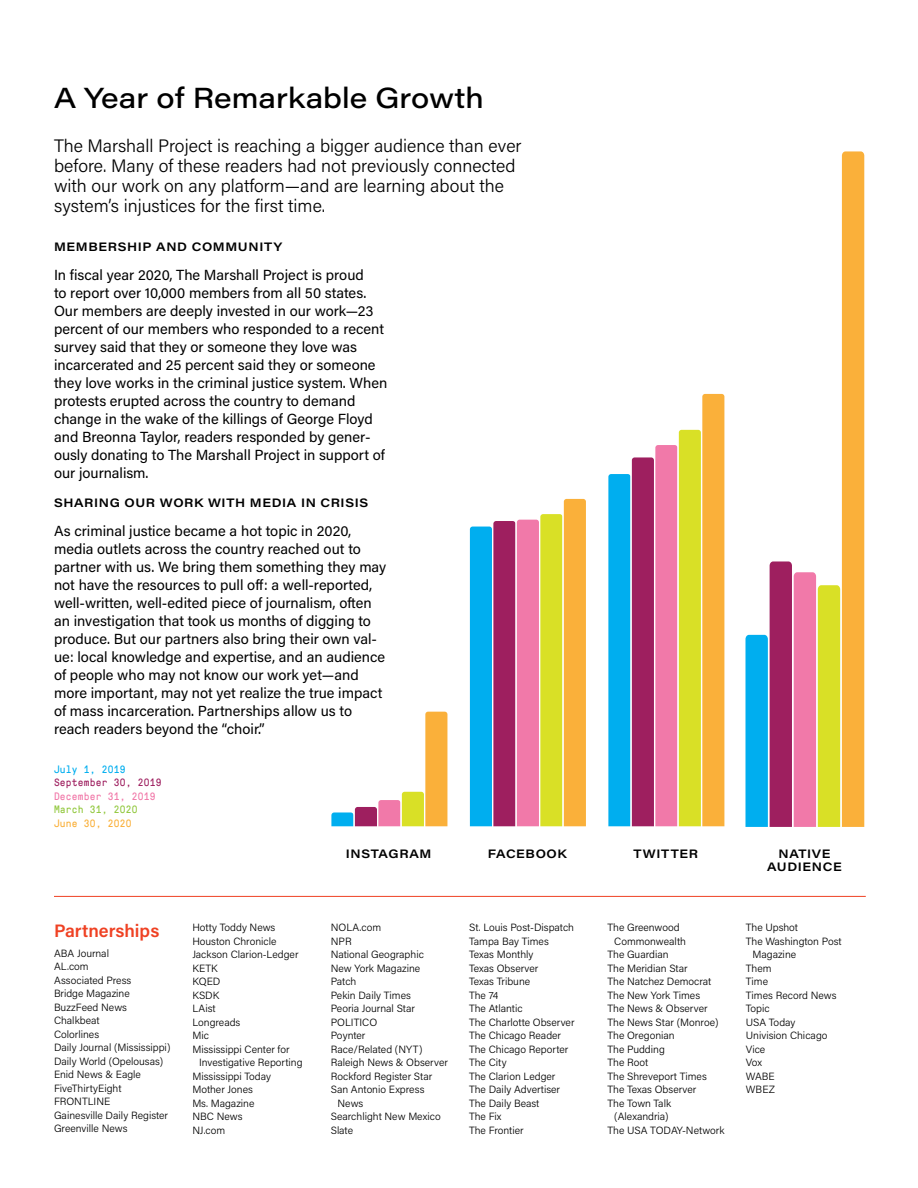
<style>
.page{position:relative;width:918px;height:1188px;background:#fff}
.page>*{position:absolute;margin:0;border:0;box-sizing:border-box;transform-origin:0 0}
.t1{font:500 28.5px "Acumin Pro Wide";color:#000}
.Paragraph_Style_1{font:300 18px/20.2px "Acumin Pro";color:#000}
.Paragraph_Style_1-2{font:600 18px "Acumin Pro";color:#ef4123}
.Paragraph_Style_1-3{font:14.7px/18px "Acumin Pro";color:#000}
.Paragraph_Style_1-4{font:600 12px/13.5px "Acumin Pro Wide";letter-spacing:.055em;color:#000;text-align:center}
.t2{font:300 10.5px/13.5px "Acumin Pro";color:#000}
.t3{font:10.5px "GT Pressura Mono";letter-spacing:.02em;color:#9e1f5f}
.t4{font:10.5px "GT Pressura Mono";letter-spacing:.02em;color:#f179a9}
.t5{font:10.5px "GT Pressura Mono";letter-spacing:.02em;color:#92c83e}
.t6{font:10.5px "GT Pressura Mono";letter-spacing:.02em;color:#fab03a}
.t7{font:10.5px "GT Pressura Mono";letter-spacing:.02em;color:#00aeef}
</style>
<div class="page">
<svg style="left:331px;top:711px;width:117px;height:116px"></svg>
<svg style="left:469px;top:498px;width:117px;height:329px;background:#b99d80"></svg>
<svg style="left:608px;top:393px;width:117px;height:434px;background:#bca28b"></svg>
<svg style="left:745px;top:151px;width:119px;height:676px"></svg>
<hr style="left:54px;top:896px;width:812px;height:1px;background:#ef4123">
<p class="t1" style="left:54px;top:78px;width:431px">A Year of Remarkable Growth</p>
<p class="Paragraph_Style_1" style="left:54px;top:135px;width:469px">The Marshall Project is reaching a bigger audience than ever before. Many of these readers had not previously connected with our work on any platform—and are learning about the system’s injustices for the first time.</p>
<p class="Paragraph_Style_1-4" style="left:54px;top:240px;width:230px">MEMBERSHIP AND COMMUNITY</p>
<p class="Paragraph_Style_1-3" style="left:54px;top:265px;width:335px">In fiscal year 2020, The Marshall Project is proud<br>to report over 10,000 members from all 50 states.<br>Our members are deeply invested in our work—23 percent of our members who responded to a recent survey said that they or someone they love was incarcerated and 25 percent said they or someone they love works in the criminal justice system. When protests erupted across the country to demand change in the wake of the killings of George Floyd and Breonna Taylor, readers responded by gener&shy;ously donating to The Marshall Project in support of our journalism.</p>
<p class="Paragraph_Style_1-4" style="left:54px;top:495px;width:316px">SHARING OUR WORK WITH MEDIA IN CRISIS</p>
<p class="Paragraph_Style_1-3" style="left:54px;top:521px;width:334px">As criminal justice became a hot topic in 2020, media outlets across the country reached out to partner with us. We bring them something they may not have the resources to pull off: a well-reported, well-written, well-edited piece of journalism, often an investigation that took us months of digging to produce. But our partners also bring their own val&shy;ue: local knowledge and expertise, and an audience of people who may not know our work yet—and more important, may not yet realize the true impact of mass incarceration. Partnerships allow us to reach readers beyond the “choir.”</p>
<p class="t7" style="left:54px;top:762px;width:73px">July 1, 2019</p>
<p class="t3" style="left:54px;top:775px;width:109px">September 30, 2019</p>
<p class="t4" style="left:54px;top:789px;width:103px">December 31, 2019</p>
<p class="t5" style="left:54px;top:802px;width:85px">March 31, 2020</p>
<p class="t6" style="left:54px;top:816px;width:79px">June 30, 2020</p>
<p class="Paragraph_Style_1-2" style="left:54px;top:918px;width:107px">Partnerships</p>
<p class="t2" style="left:54px;top:946px;width:57px">ABA Journal</p>
<p class="t2" style="left:54px;top:960px;width:36px">AL.com</p>
<p class="t2" style="left:54px;top:973px;width:79px">Associated Press</p>
<p class="t2" style="left:54px;top:987px;width:77px">Bridge Magazine</p>
<p class="t2" style="left:54px;top:1000px;width:75px">BuzzFeed News</p>
<p class="t2" style="left:54px;top:1014px;width:47px">Chalkbeat</p>
<p class="t2" style="left:54px;top:1027px;width:47px">Colorlines</p>
<p class="t2" style="left:54px;top:1041px;width:118px">Daily Journal (Mississippi)</p>
<p class="t2" style="left:54px;top:1054px;width:111px">Daily World (Opelousas)</p>
<p class="t2" style="left:54px;top:1068px;width:89px">Enid News &amp; Eagle</p>
<p class="t2" style="left:54px;top:1081px;width:69px">FiveThirtyEight</p>
<p class="t2" style="left:54px;top:1095px;width:58px">FRONTLINE</p>
<p class="t2" style="left:54px;top:1108px;width:116px">Gainesville Daily Register</p>
<p class="t2" style="left:54px;top:1122px;width:75px">Greenville News</p>
<p class="t2" style="left:192px;top:920px;width:85px">Hotty Toddy News</p>
<p class="t2" style="left:192px;top:934px;width:86px">Houston Chronicle</p>
<p class="t2" style="left:192px;top:947px;width:108px">Jackson Clarion-Ledger</p>
<p class="t2" style="left:192px;top:961px;width:27px">KETK</p>
<p class="t2" style="left:192px;top:974px;width:30px">KQED</p>
<p class="t2" style="left:192px;top:988px;width:28px">KSDK</p>
<p class="t2" style="left:192px;top:1001px;width:25px">LAist</p>
<p class="t2" style="left:192px;top:1015px;width:50px">Longreads</p>
<p class="t2" style="left:192px;top:1028px;width:18px">Mic</p>
<p class="t2" style="left:199px;top:1042px;width:105px;text-indent:-7px">Mississippi Center for<br>Investigative Reporting</p>
<p class="t2" style="left:192px;top:1069px;width:80px">Mississippi Today</p>
<p class="t2" style="left:192px;top:1082px;width:62px">Mother Jones</p>
<p class="t2" style="left:192px;top:1096px;width:64px">Ms. Magazine</p>
<p class="t2" style="left:192px;top:1109px;width:52px">NBC News</p>
<p class="t2" style="left:192px;top:1123px;width:34px">NJ.com</p>
<p class="Paragraph_Style_1-4" style="left:346px;top:846px;width:87px">INSTAGRAM</p>
<p class="t2" style="left:331px;top:920px;width:52px">NOLA.com</p>
<p class="t2" style="left:331px;top:934px;width:22px">NPR</p>
<p class="t2" style="left:331px;top:947px;width:95px">National Geographic</p>
<p class="t2" style="left:331px;top:961px;width:91px">New York Magazine</p>
<p class="t2" style="left:331px;top:974px;width:27px">Patch</p>
<p class="t2" style="left:331px;top:988px;width:82px">Pekin Daily Times</p>
<p class="t2" style="left:331px;top:1001px;width:86px">Peoria Journal Star</p>
<p class="t2" style="left:331px;top:1015px;width:48px">POLITICO</p>
<p class="t2" style="left:331px;top:1028px;width:36px">Poynter</p>
<p class="t2" style="left:331px;top:1042px;width:93px">Race/Related (NYT)</p>
<p class="t2" style="left:331px;top:1055px;width:119px">Raleigh News &amp; Observer</p>
<p class="t2" style="left:331px;top:1069px;width:103px">Rockford Register Star</p>
<p class="t2" style="left:338px;top:1082px;width:89px;text-indent:-7px">San Antonio Express<br>News</p>
<p class="t2" style="left:331px;top:1109px;width:111px">Searchlight New Mexico</p>
<p class="t2" style="left:331px;top:1123px;width:24px">Slate</p>
<p class="Paragraph_Style_1-4" style="left:488px;top:846px;width:81px">FACEBOOK</p>
<p class="Paragraph_Style_1-4" style="left:634px;top:846px;width:66px">TWITTER</p>
<p class="Paragraph_Style_1-4" style="left:767px;top:846px;width:76px">NATIVE<br>AUDIENCE</p>
<p class="t2" style="left:469px;top:920px;width:106px">St. Louis Post-Dispatch</p>
<p class="t2" style="left:469px;top:934px;width:81px">Tampa Bay Times</p>
<p class="t2" style="left:469px;top:947px;width:66px">Texas Monthly</p>
<p class="t2" style="left:469px;top:961px;width:71px">Texas Observer</p>
<p class="t2" style="left:469px;top:974px;width:63px">Texas Tribune</p>
<p class="t2" style="left:469px;top:988px;width:31px">The 74</p>
<p class="t2" style="left:469px;top:1001px;width:55px">The Atlantic</p>
<p class="t2" style="left:469px;top:1015px;width:107px">The Charlotte Observer</p>
<p class="t2" style="left:469px;top:1028px;width:94px">The Chicago Reader</p>
<p class="t2" style="left:469px;top:1042px;width:101px">The Chicago Reporter</p>
<p class="t2" style="left:469px;top:1055px;width:39px">The City</p>
<p class="t2" style="left:469px;top:1069px;width:88px">The Clarion Ledger</p>
<p class="t2" style="left:469px;top:1082px;width:93px">The Daily Advertiser</p>
<p class="t2" style="left:469px;top:1096px;width:72px">The Daily Beast</p>
<p class="t2" style="left:469px;top:1109px;width:34px">The Fix</p>
<p class="t2" style="left:469px;top:1123px;width:56px">The Frontier</p>
<p class="t2" style="left:614px;top:920px;width:73px;text-indent:-7px">The Greenwood<br>Commonwealth</p>
<p class="t2" style="left:608px;top:947px;width:63px">The Guardian</p>
<p class="t2" style="left:608px;top:961px;width:82px">The Meridian Star</p>
<p class="t2" style="left:608px;top:974px;width:105px">The Natchez Democrat</p>
<p class="t2" style="left:608px;top:988px;width:94px">The New York Times</p>
<p class="t2" style="left:608px;top:1001px;width:102px">The News &amp; Observer</p>
<p class="t2" style="left:608px;top:1015px;width:113px">The News Star (Monroe)</p>
<p class="t2" style="left:608px;top:1028px;width:69px">The Oregonian</p>
<p class="t2" style="left:608px;top:1042px;width:59px">The Pudding</p>
<p class="t2" style="left:608px;top:1055px;width:42px">The Root</p>
<p class="t2" style="left:608px;top:1069px;width:101px">The Shreveport Times</p>
<p class="t2" style="left:608px;top:1082px;width:90px">The Texas Observer</p>
<p class="t2" style="left:608px;top:1096px;width:65px;text-align:center">The Town Talk (Alexandria)</p>
<p class="t2" style="left:608px;top:1123px;width:119px">The USA TODAY-Network</p>
<p class="t2" style="left:746px;top:920px;width:54px">The Upshot</p>
<p class="t2" style="left:753px;top:934px;width:91px;text-indent:-7px">The Washington Post<br>Magazine</p>
<p class="t2" style="left:746px;top:961px;width:27px">Them</p>
<p class="t2" style="left:746px;top:974px;width:24px">Time</p>
<p class="t2" style="left:746px;top:988px;width:92px">Times Record News</p>
<p class="t2" style="left:746px;top:1001px;width:25px">Topic</p>
<p class="t2" style="left:746px;top:1015px;width:51px">USA Today</p>
<p class="t2" style="left:746px;top:1028px;width:83px">Univision Chicago</p>
<p class="t2" style="left:746px;top:1042px;width:21px">Vice</p>
<p class="t2" style="left:746px;top:1055px;width:18px">Vox</p>
<p class="t2" style="left:746px;top:1069px;width:30px">WABE</p>
<p class="t2" style="left:746px;top:1082px;width:31px">WBEZ</p>
</div>
